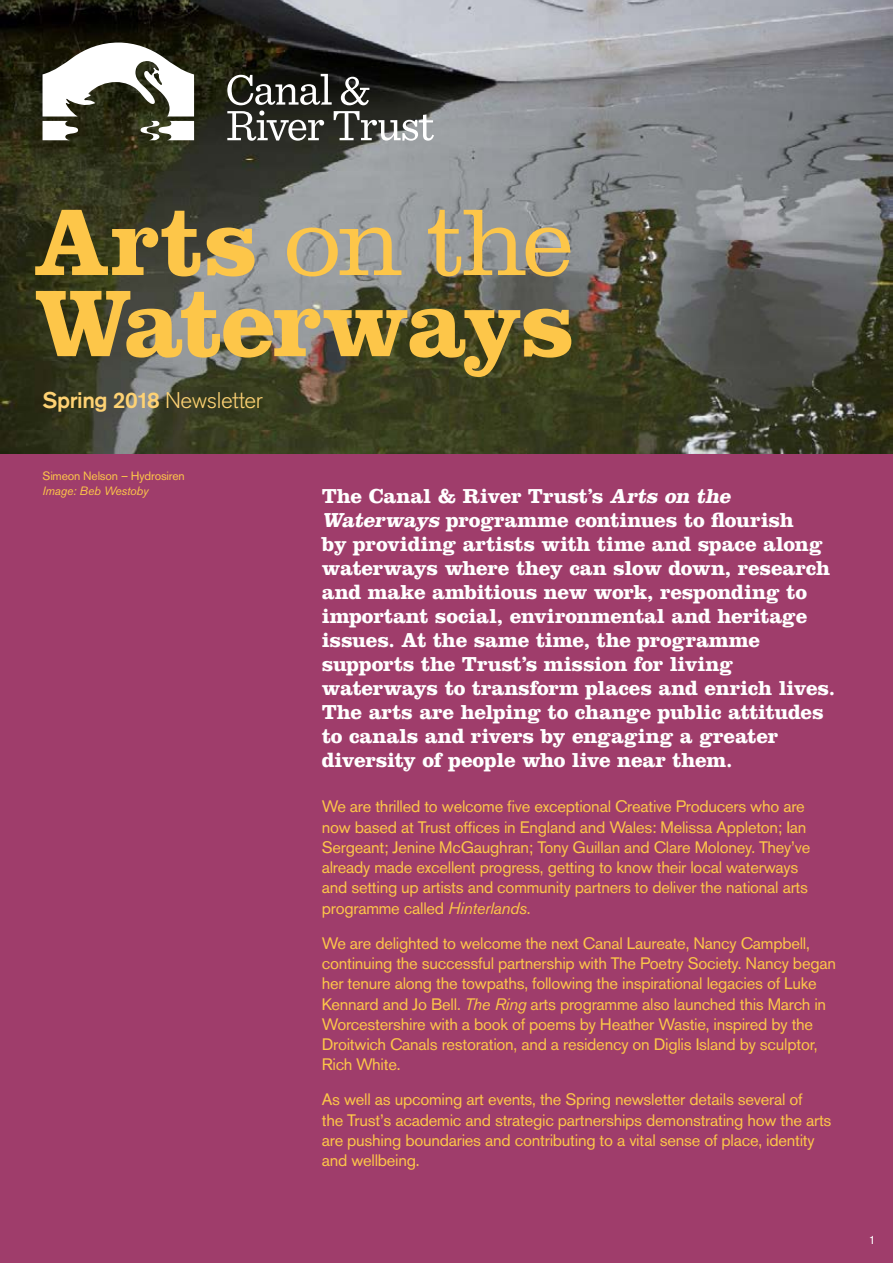
<style>
.page{position:relative;width:893px;height:1263px;background:#9f3d6b}
.page>*{position:absolute;margin:0;border:0;box-sizing:border-box;transform-origin:0 0}
.t1{font:700 98.4px/81.2px "Clarendon";letter-spacing:-.03em;color:#fdc649}
.t2{font:500 22.5px "Akzidenz Grotesk BE";letter-spacing:-.02em;color:#fed274}
.t3{font:700 21px/24px "Clarendon";letter-spacing:-.01em;color:#fff}
.t4{font:16.5px/20.2px "Akzidenz Grotesk BE";letter-spacing:-.015em;color:#fdc649}
.t5{font:12px "Akzidenz Grotesk BE";letter-spacing:-.015em;color:#fdc649}
.t6{font:italic 12px "Akzidenz Grotesk BE";letter-spacing:-.015em;color:#fdc649}
.t7{font:12px "Akzidenz Grotesk BE";color:#fff}
.s1{font-weight:300}
.s2{font-style:italic}
</style>
<div class="page">
<img style="left:0;top:0;width:893px;height:454px">
<svg style="left:227px;top:74px;width:207px;height:67px;background:#50514c"></svg>
<svg style="left:43px;top:43px;width:151px;height:97px;background:#95958b"></svg>
<h1 class="t1" style="left:34px;top:200px;width:542px">Arts <span class="s1">on the<br></span>Waterways</h1>
<h2 class="t2" style="left:43px;top:386px;width:222px">Spring 2018 <span class="s1">Newsletter</span></h2>
<p class="t5" style="left:43px;top:469px;width:144px">Simeon Nelson – Hydrosiren</p>
<p class="t6" style="left:43px;top:483px;width:107px">Image: Beb Westoby</p>
<p class="t3" style="left:322px;top:483px;width:515px">The Canal &amp; River Trust’s <span class="s2">Arts on the Waterways</span> programme continues to flourish<br>by providing artists with time and space along waterways where they can slow down, research and make ambitious new work, responding to important social, environmental and heritage issues. At the same time, the programme supports the Trust’s mission for living waterways to transform places and enrich lives.<br>The arts are helping to change public attitudes to canals and rivers by engaging a greater diversity of people who live near them.</p>
<p class="t4" style="left:322px;top:797px;width:490px">We are thrilled to welcome five exceptional Creative Producers who are now based at Trust offices in England and Wales: Melissa Appleton; Ian Sergeant; Jenine McGaughran; Tony Guillan and Clare Moloney. They’ve already made excellent progress, getting to know their local waterways and setting up artists and community partners to deliver the national arts programme called <span class="s2">Hinterlands</span>.</p>
<p class="t4" style="left:322px;top:933px;width:516px">We are delighted to welcome the next Canal Laureate, Nancy Campbell, continuing the successful partnership with The Poetry Society. Nancy began her tenure along the towpaths, following the inspirational legacies of Luke Kennard and Jo Bell. <span class="s2">The Ring</span> arts programme also launched this March in Worcestershire with a book of poems by Heather Wastie, inspired by the Droitwich Canals restoration, and a residency on Diglis Island by sculptor, Rich White.</p>
<p class="t4" style="left:322px;top:1089px;width:511px">As well as upcoming art events, the Spring newsletter details several of<br>the Trust’s academic and strategic partnerships demonstrating how the arts are pushing boundaries and contributing to a vital sense of place, identity and wellbeing.</p>
<p class="t7" style="left:869px;top:1232px;width:8px">1</p>
</div>
